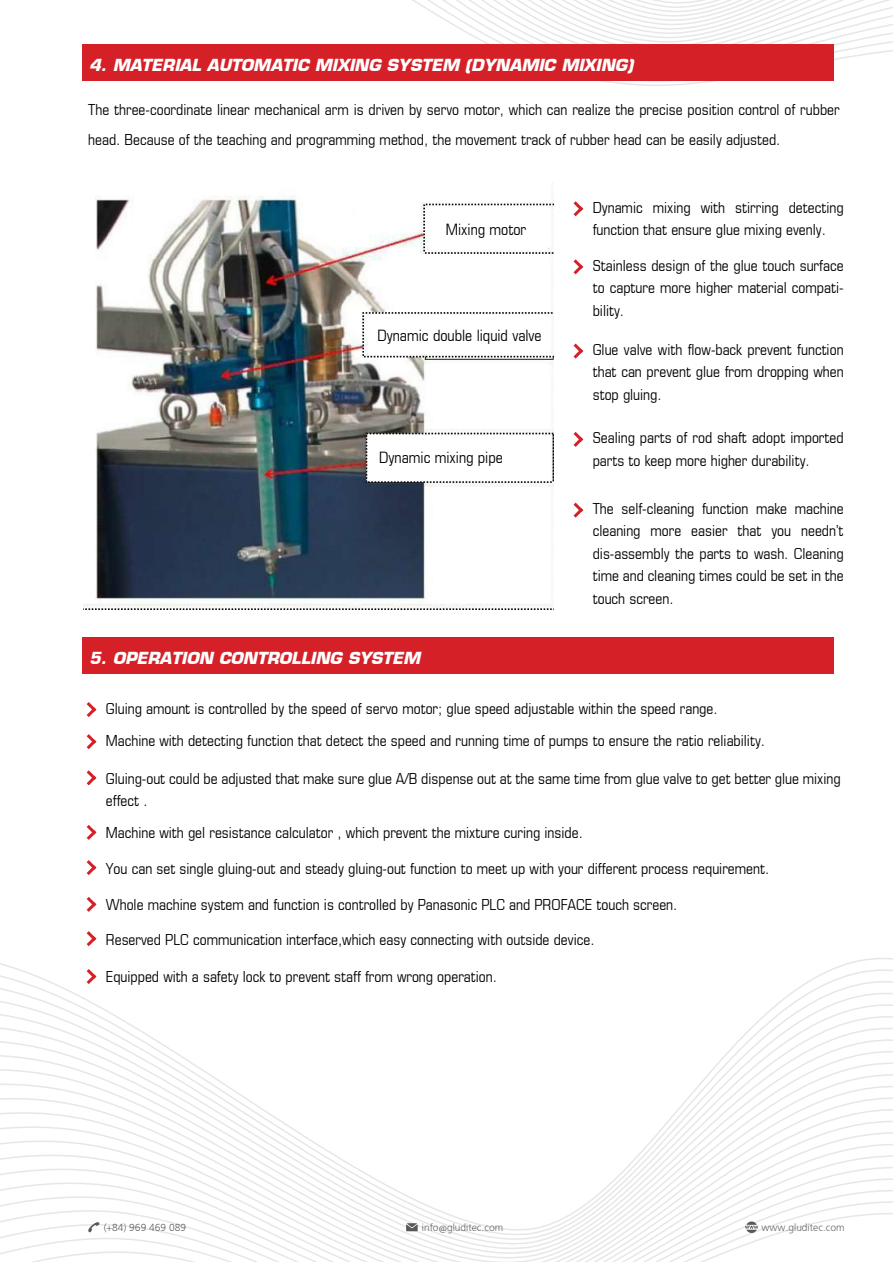
<style>
.page{position:relative;width:893px;height:1263px;background:#fff}
.page>*{position:absolute;margin:0;border:0;box-sizing:border-box;transform-origin:0 0}
.t1{font:italic 700 16.2px "SFU Eurostile";color:#fff}
.t2{font:15.45px "SFU Eurostile Condensed";color:#000}
.t3{font:15px/22.5px "SFU Eurostile Condensed";color:#000}
.t4{font:300 10.65px "VU Frutiger";color:#58595b}
</style>
<div class="page">
<svg style="left:0;top:958px;width:893px;height:288px"></svg>
<svg style="left:82px;top:0;width:811px;height:50px"></svg>
<div style="left:82px;top:45px;width:751px;height:36px;background:#d52028"></div>
<div style="left:82px;top:638px;width:751px;height:36px;background:#d52028"></div>
<svg style="left:88px;top:1222px;width:12px;height:11px"></svg>
<svg style="left:406px;top:1223px;width:12px;height:8px"></svg>
<svg style="left:745px;top:1221px;width:13px;height:12px"></svg>
<svg style="left:86px;top:702px;width:11px;height:15px"></svg>
<svg style="left:86px;top:734px;width:11px;height:16px"></svg>
<svg style="left:86px;top:770px;width:11px;height:16px"></svg>
<svg style="left:86px;top:825px;width:11px;height:15px"></svg>
<svg style="left:86px;top:860px;width:11px;height:15px"></svg>
<svg style="left:86px;top:897px;width:11px;height:15px"></svg>
<svg style="left:86px;top:931px;width:11px;height:16px"></svg>
<svg style="left:83px;top:966px;width:17px;height:21px"></svg>
<img style="left:83px;top:190px;width:471px;height:419px">
<div style="left:429px;top:207px;width:117px;height:43px;background:#fff"></div>
<div style="left:371px;top:315px;width:173px;height:39px;background:#fff"></div>
<div style="left:373px;top:438px;width:174px;height:38px;background:#fff"></div>
<svg style="left:573px;top:201px;width:11px;height:16px"></svg>
<svg style="left:573px;top:259px;width:11px;height:16px"></svg>
<svg style="left:573px;top:343px;width:11px;height:16px"></svg>
<svg style="left:573px;top:432px;width:11px;height:15px"></svg>
<svg style="left:573px;top:502px;width:11px;height:16px"></svg>
<p class="t1" style="left:89px;top:52px;width:546px">4. MATERIAL AUTOMATIC MIXING SYSTEM (DYNAMIC MIXING)</p>
<p class="t3" style="left:88px;top:93px;width:753px;line-height:30px">The three-coordinate linear mechanical arm is driven by servo motor, which can realize the precise position control of rubber head. Because of the teaching and programming method, the movement track of rubber head can be easily adjusted.</p>
<p class="t2" style="left:446px;top:217px;width:82px">Mixing motor</p>
<p class="t2" style="left:377px;top:324px;width:166px">Dynamic double liquid valve</p>
<p class="t2" style="left:379px;top:446px;width:125px">Dynamic mixing pipe</p>
<p class="t1" style="left:89px;top:645px;width:332px">5. OPERATION CONTROLLING SYSTEM</p>
<p class="t3" style="left:593px;top:194px;width:252px">Dynamic mixing with stirring detecting function that ensure glue mixing evenly.</p>
<p class="t3" style="left:593px;top:252px;width:252px;text-align:justify">Stainless design of the glue touch surface to capture more higher material compati&shy;bility.</p>
<p class="t3" style="left:593px;top:337px;width:252px;text-align:justify">Glue valve with flow-back prevent function that can prevent glue from dropping when stop gluing.</p>
<p class="t3" style="left:593px;top:425px;width:252px">Sealing parts of rod shaft adopt imported parts to keep more higher durability.</p>
<p class="t3" style="left:593px;top:496px;width:253px;text-align:justify">The self-cleaning function make machine cleaning more easier that you needn’t dis-assembly the parts to wash. Cleaning time and cleaning times could be set in the touch screen.</p>
<p class="t3" style="left:106px;top:691px;width:661px;line-height:32.1px">Gluing amount is controlled by the speed of servo motor; glue speed adjustable within the speed range.<br>Machine with detecting function that detect the speed and running time of pumps to ensure the ratio reliability.</p>
<p class="t3" style="left:106px;top:766px;width:736px">Gluing-out could be adjusted that make sure glue A/B dispense out at the same time from glue valve to get better glue mixing effect .</p>
<p class="t3" style="left:106px;top:820px;width:478px">Machine with gel resistance calculator , which prevent the mixture curing inside.</p>
<p class="t3" style="left:106px;top:855px;width:665px">You can set single gluing-out and steady gluing-out function to meet up with your different process requirement.</p>
<p class="t3" style="left:106px;top:892px;width:573px">Whole machine system and function is controlled by Panasonic PLC and PROFACE touch screen.</p>
<p class="t3" style="left:106px;top:926px;width:490px">Reserved PLC communication interface,which easy connecting with outside device.</p>
<p class="t3" style="left:106px;top:964px;width:393px">Equipped with a safety lock to prevent staff from wrong operation.</p>
<p class="t4" style="left:104px;top:1219px;width:84px">(+84) 969 469 089</p>
<p class="t4" style="left:422px;top:1219px;width:83px">info@gluditec.com</p>
<p class="t4" style="left:761px;top:1219px;width:85px">www.gluditec.com</p>
</div>
